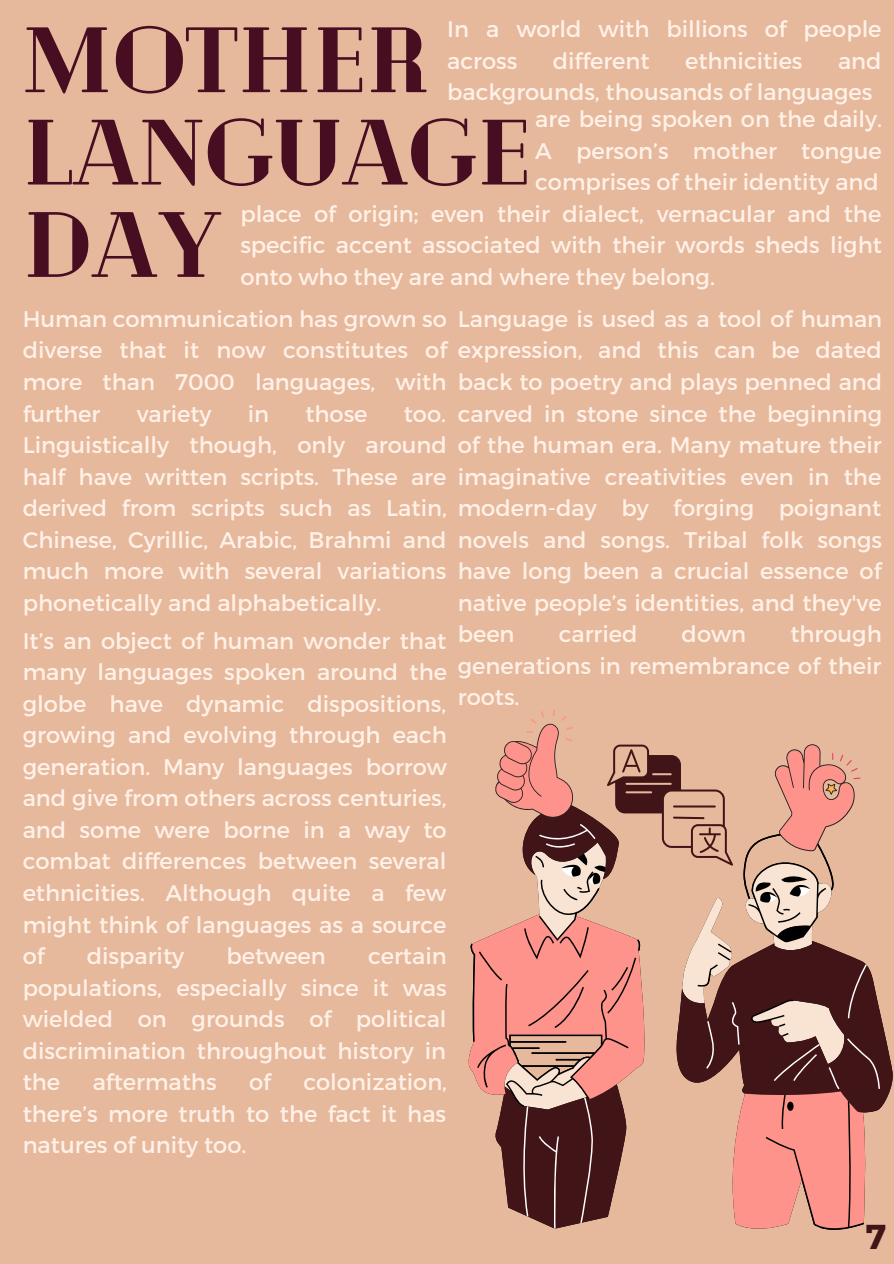
<style>
.page{position:relative;width:894px;height:1264px;background:#fff}
.page>*{position:absolute;margin:0;border:0;box-sizing:border-box;transform-origin:0 0}
.t1{font:900 92.55px/92.4px "Cheque";color:#470d21}
.t2{font:700 34.5px "Montserrat";color:#411518}
.t3{font:22.5px/31.5px "Montserrat";color:#fff1e7;text-align:justify}
</style>
<div class="page">
<div style="left:0;top:0;width:893px;height:1263px;background:#e6b89c"></div>
<svg style="left:879px;top:1008px;width:14px;height:102px"></svg>
<svg style="left:469px;top:923px;width:381px;height:307px"></svg>
<svg style="left:518px;top:906px;width:361px;height:322px"></svg>
<svg style="left:495px;top:710px;width:365px;height:196px"></svg>
<p class="t3" style="left:447px;top:12px;width:436px">In a world with billions of people across</p>
<h1 class="t1" style="left:23px;top:9px;width:408px">MOTHER</h1>
<p class="t3" style="left:552px;top:44px;width:98px">different</p>
<p class="t3" style="left:685px;top:44px;width:119px">ethnicities</p>
<p class="t3" style="left:837px;top:44px;width:45px">and</p>
<p class="t3" style="left:447px;top:75px;width:426px">backgrounds, thousands of languages</p>
<h1 class="t1" style="left:23px;top:101px;width:509px">LANGUAGE<br>DAY</h1>
<p class="t3" style="left:535px;top:102px;width:348px">are being spoken on the daily.</p>
<p class="t3" style="left:535px;top:134px;width:348px">A person’s mother tongue</p>
<p class="t3" style="left:535px;top:165px;width:345px">comprises of their identity and</p>
<p class="t3" style="left:240px;top:197px;width:642px">place of origin; even their dialect, vernacular and the</p>
<p class="t3" style="left:240px;top:228px;width:643px">specific accent associated with their words sheds light</p>
<p class="t3" style="left:240px;top:260px;width:476px">onto who they are and where they belong.</p>
<p class="t3" style="left:23px;top:302px;width:426px">Human communication has grown so diverse that it now constitutes of more than 7000 languages, with further</p>
<p class="t3" style="left:457px;top:302px;width:426px">Language is used as a tool of human expression, and this can be dated back to poetry and plays penned and carved in stone since the beginning of the human era. Many mature their imaginative creativities even in the modern-day by forging poignant novels and songs. Tribal folk songs have long been a crucial essence of native people’s identities, and they've been</p>
<p class="t3" style="left:137px;top:396px;width:76px">variety</p>
<p class="t3" style="left:248px;top:396px;width:23px">in</p>
<p class="t3" style="left:305px;top:396px;width:64px">those</p>
<p class="t3" style="left:23px;top:396px;width:425px;text-indent:381px">too.<br>Linguistically though, only around half have written scripts. These are derived from scripts such as Latin, Chinese, Cyrillic, Arabic, Brahmi and much more with several variations phonetically and alphabetically.</p>
<p class="t3" style="left:558px;top:617px;width:80px">carried</p>
<p class="t3" style="left:681px;top:617px;width:66px">down</p>
<p class="t3" style="left:457px;top:617px;width:425px;text-indent:332px">through generations in remembrance of their roots.</p>
<p class="t3" style="left:23px;top:623px;width:426px">It’s an object of human wonder that many languages spoken around the globe have dynamic dispositions, growing and evolving through each generation. Many languages borrow and give from others across centuries, and some were borne in a way to combat differences between several ethnicities. Although quite a few might think of languages as a source of</p>
<p class="t3" style="left:23px;top:939px;width:425px;text-indent:345px">certain populations, especially since it was wielded on grounds of political discrimination throughout history in the</p>
<p class="t3" style="left:87px;top:939px;width:99px">disparity</p>
<p class="t3" style="left:226px;top:939px;width:101px">between</p>
<p class="t3" style="left:23px;top:1065px;width:426px;text-indent:280px">colonization, there’s more truth to the fact it has natures of unity too.</p>
<p class="t3" style="left:93px;top:1065px;width:125px">aftermaths</p>
<p class="t3" style="left:249px;top:1065px;width:23px">of</p>
<h2 class="t2" style="left:865px;top:1214px;width:22px">7</h2>
</div>
